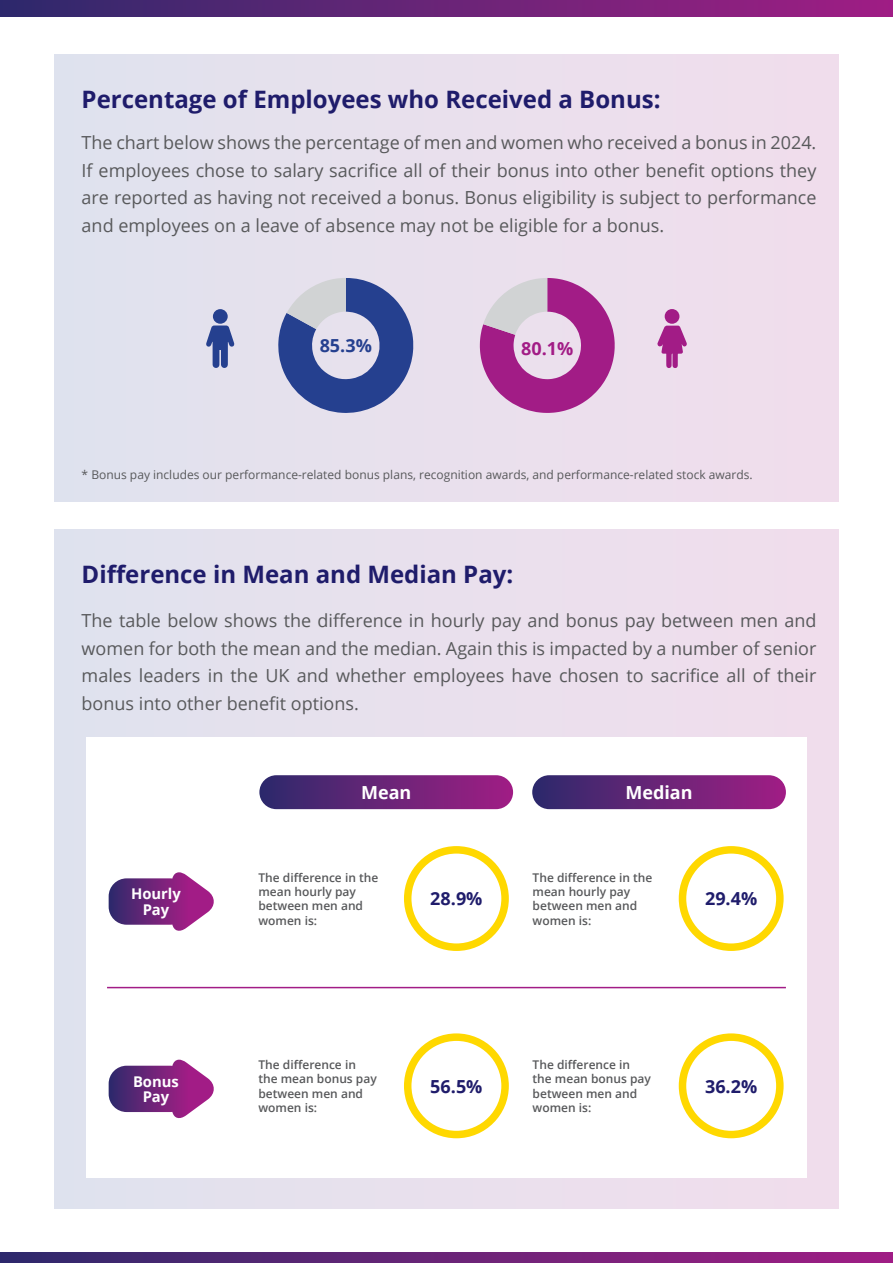
<style>
.page{position:relative;width:893px;height:1263px;background:#fff}
.page>*{position:absolute;margin:0;border:0;box-sizing:border-box;transform-origin:0 0}
.t1{font:700 24px "Open Sans";color:#1f1c6b}
.t2{font:18px/27.6px "Open Sans";color:#58595b;text-align:justify}
.t3{font:700 18px "Open Sans";color:#1f1c6b}
.t4{font:700 18px "Open Sans";color:#fff}
.t5{font:700 18px "Open Sans";color:#25408f}
.t6{font:700 18px "Open Sans";color:#a21c86}
.t7{font:700 14.85px/15.5px "Open Sans";color:#fff;text-align:center}
.t8{font:600 12px/14.4px "Open Sans";color:#58595b}
.t9{font:12px "Open Sans";color:#58595b}
</style>
<div class="page">
<div style="left:55px;top:529px;width:783px;height:680px;background:#e9e0ed"></div>
<div style="left:55px;top:54px;width:783px;height:448px;background:#e9e0ed"></div>
<div style="left:0;top:0;width:893px;height:17px;background:linear-gradient(to right,#302a6b,#a11e84)"></div>
<svg style="left:0;top:1252px;width:893px;height:11px;background:#682377"></svg>
<svg style="left:657px;top:326px;width:30px;height:42px"></svg>
<div style="left:665px;top:309px;width:14px;height:15px;background:#a21c86;border-radius:50%"></div>
<svg style="left:206px;top:325px;width:29px;height:43px"></svg>
<div style="left:213px;top:309px;width:15px;height:15px;background:#25408f;border-radius:50%"></div>
<svg style="left:278px;top:278px;width:135px;height:135px"></svg>
<svg style="left:480px;top:278px;width:135px;height:135px"></svg>
<div style="left:86px;top:737px;width:721px;height:441px;background:#fff"></div>
<div style="left:259px;top:775px;width:254px;height:34px;background:linear-gradient(to right,#302b6c,#a11e84);border-radius:17px"></div>
<div style="left:532px;top:775px;width:254px;height:34px;background:linear-gradient(to right,#2f2b6c,#a11e84);border-radius:17px"></div>
<hr style="left:107px;top:987px;width:679px;height:1px;background:#a21c86">
<div style="left:404px;top:846px;width:105px;height:105px;border:8px solid #ffd800;border-radius:50%"></div>
<div style="left:404px;top:1033px;width:105px;height:105px;border:8px solid #ffd800;border-radius:50%"></div>
<div style="left:679px;top:846px;width:105px;height:105px;border:8px solid #ffd800;border-radius:50%"></div>
<div style="left:679px;top:1033px;width:105px;height:105px;border:8px solid #ffd800;border-radius:50%"></div>
<svg style="left:109px;top:872px;width:105px;height:59px"></svg>
<svg style="left:109px;top:1060px;width:105px;height:59px"></svg>
<h1 class="t1" style="left:82px;top:82px;width:580px">Percentage of Employees who Received a Bonus:</h1>
<p class="t2" style="left:82px;top:128px;width:736px">The chart below shows the percentage of men and women who received a bonus in 2024.<br>If employees chose to salary sacrifice all of their bonus into other benefit options they are reported as having not received a bonus. Bonus eligibility is subject to performance and employees on a leave of absence may not be eligible for a bonus.</p>
<p class="t5" style="left:320px;top:333px;width:54px">85.3%</p>
<p class="t6" style="left:521px;top:336px;width:54px">80.1%</p>
<p class="t9" style="left:82px;top:466px;width:672px">* Bonus pay includes our performance-related bonus plans, recognition awards, and performance-related stock awards.</p>
<h1 class="t1" style="left:82px;top:557px;width:433px">Difference in Mean and Median Pay:</h1>
<p class="t2" style="left:82px;top:606px;width:736px">The table below shows the difference in hourly pay and bonus pay between men and women for both the mean and the median. Again this is impacted by a number of senior males leaders in the UK and whether employees have chosen to sacrifice all of their bonus into other benefit options.</p>
<p class="t7" style="left:131px;top:886px;width:51px">Hourly<br>Pay</p>
<p class="t7" style="left:133px;top:1073px;width:47px">Bonus<br>Pay</p>
<p class="t4" style="left:361px;top:780px;width:52px">Mean</p>
<p class="t4" style="left:625px;top:780px;width:69px">Median</p>
<p class="t8" style="left:258px;top:870px;width:121px">The difference in the mean hourly pay between men and women is:</p>
<p class="t3" style="left:430px;top:886px;width:54px">28.9%</p>
<p class="t8" style="left:533px;top:870px;width:121px">The difference in the mean hourly pay between men and women is:</p>
<p class="t3" style="left:705px;top:886px;width:54px">29.4%</p>
<p class="t8" style="left:258px;top:1057px;width:120px">The difference in the mean bonus pay between men and women is:</p>
<p class="t3" style="left:430px;top:1073px;width:54px">56.5%</p>
<p class="t8" style="left:533px;top:1057px;width:120px">The difference in the mean bonus pay between men and women is:</p>
<p class="t3" style="left:705px;top:1073px;width:54px">36.2%</p>
</div>
